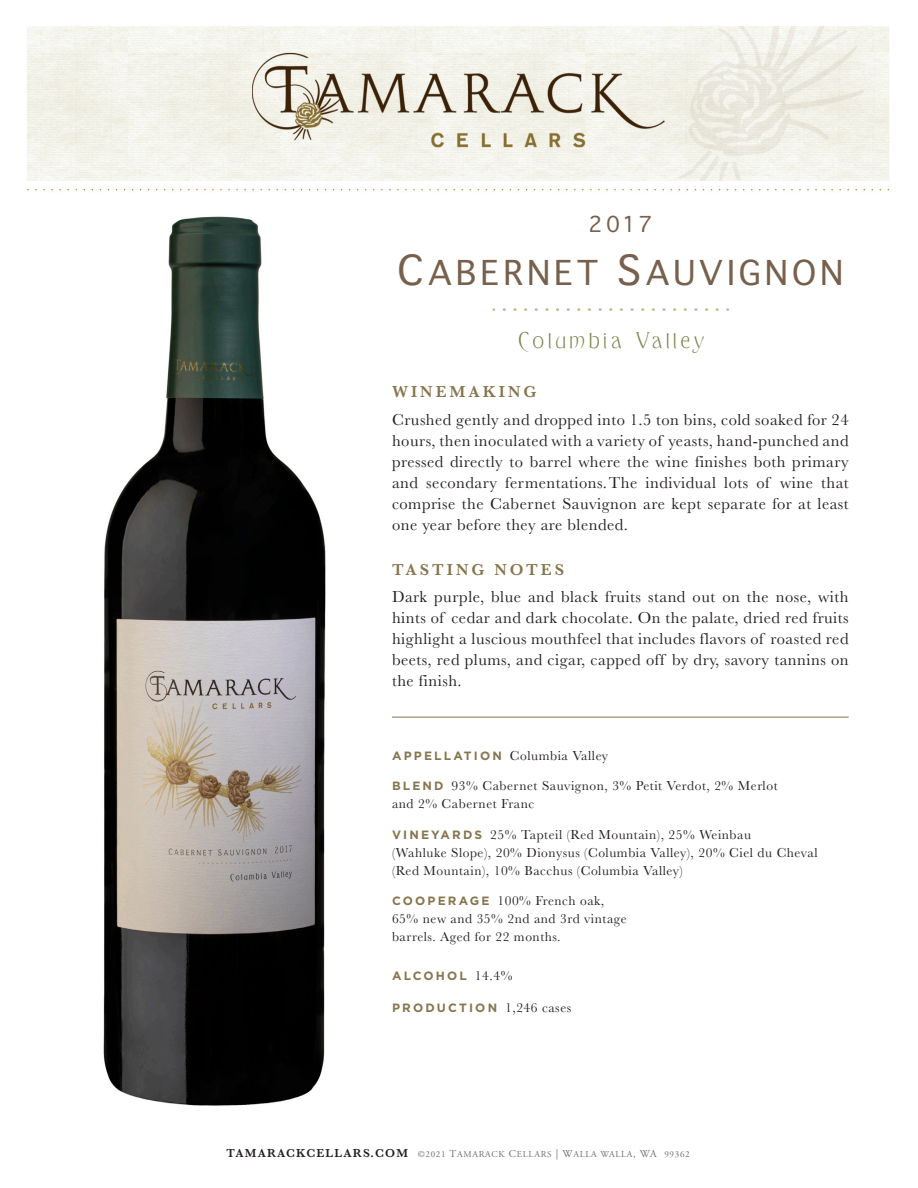
<style>
.page{position:relative;width:918px;height:1188px;background:#fff}
.page>*{position:absolute;margin:0;border:0;box-sizing:border-box;transform-origin:0 0}
.t1{font:32.85px "Geneva";letter-spacing:.12em;color:#77604c}
.t2{font:22.5px "Saltzburg";letter-spacing:.16em;color:#7f854f}
.t3{font:21px "Geneva";color:#77604c}
.t4{font:16.5px/21px "Baskerville";letter-spacing:.03em;color:#231f20;text-align:justify}
.t5{font:600 16.5px "Baskerville";letter-spacing:.18em;color:#87754e}
.t6{font:13.5px/18px "Baskerville";letter-spacing:.04em;color:#231f20}
.t7{font:700 12px "Gotham";letter-spacing:.18em;color:#87754e}
.t8{font:9px "Adobe Garamond Pro";letter-spacing:.08em;color:#6c6d70}
.s1{font-size:39.75px}
.s2{font-family:"Gotham";font-weight:700;font-size:12px;color:#87754e}
.s3{font-family:"Baskerville";font-weight:400;font-size:13.5px;color:#231f20}
.s4{font-family:"Baskerville";font-weight:600;font-size:12px;color:#231f20}
.s5{font-size:10.5px}
</style>
<div class="page">
<img style="left:27px;top:26px;width:863px;height:691px">
<img style="left:50px;top:194px;width:338px;height:912px">
<hr style="left:392px;top:717px;width:457px;height:1px;background:#87754e">
<svg style="left:513px;top:308px;width:4px;height:3px"></svg>
<svg style="left:630px;top:308px;width:4px;height:3px"></svg>
<svg style="left:662px;top:308px;width:4px;height:3px"></svg>
<svg style="left:694px;top:308px;width:4px;height:3px"></svg>
<p class="t3" style="left:588px;top:212px;width:65px">2017</p>
<p class="t1" style="left:397px;top:254px;width:447px"><span class="s1">C</span>ABERNET <span class="s1">S</span>AUVIGNON</p>
<p class="t2" style="left:518px;top:327px;width:188px">Columbia Valley</p>
<p class="t5" style="left:392px;top:380px;width:146px">WINEMAKING</p>
<p class="t4" style="left:392px;top:410px;width:458px">Crushed gently and dropped into 1.5 ton bins, cold soaked for 24 hours, then inoculated with a variety of yeasts, hand-punched and pressed directly to barrel where the wine finishes both primary and secondary fermentations.The individual lots of wine that comprise the Cabernet Sauvignon are kept separate for at least one year before they are blended.</p>
<p class="t5" style="left:392px;top:558px;width:174px">TASTING NOTES</p>
<p class="t4" style="left:392px;top:587px;width:458px">Dark purple, blue and black fruits stand out on the nose, with hints of cedar and dark chocolate. On the palate, dried red fruits highlight a luscious mouthfeel that includes flavors of roasted red beets, red plums, and cigar, capped off by dry, savory tannins on the finish.</p>
<p class="t6" style="left:392px;top:747px;width:218px"><span class="s2">APPELLAT ION</span> Columbia Valley</p>
<p class="t6" style="left:392px;top:777px;width:387px"><span class="s2">BLEND</span> 93% Cabernet Sauvignon, 3% Petit Verdot, 2% Merlot</p>
<p class="t6" style="left:392px;top:795px;width:144px">and 2% Cabernet Franc</p>
<p class="t6" style="left:392px;top:826px;width:361px"><span class="s2">V INEYARDS</span> 25% Tapteil (Red Mountain), 25% Weinbau</p>
<p class="t6" style="left:392px;top:844px;width:427px">(Wahluke Slope), 20% Dionysus (Columbia Valley), 20% Ciel du Cheval (Red Mountain), 10% Bacchus (Columbia Valley)</p>
<p class="t6" style="left:392px;top:892px;width:236px"><span class="s2">COOPERAGE</span> 100% French oak,<br>65% new and 35% 2nd and 3rd vintage barrels. Aged for 22 months.</p>
<p class="t7" style="left:392px;top:969px;width:122px">ALCOHOL <span class="s3">14.4%</span></p>
<p class="t7" style="left:392px;top:1001px;width:181px">PRODUCTION <span class="s3">1,246 cases</span></p>
<p class="t8" style="left:227px;top:1149px;width:465px"><span class="s4">TAMARACKCELLARS.COM</span> ©2021 <span class="s5">T</span>AMARACK <span class="s5">C</span>ELLARS <span class="s5">| W</span>ALLA WALLA<span class="s5">, WA</span> 99362</p>
</div>
